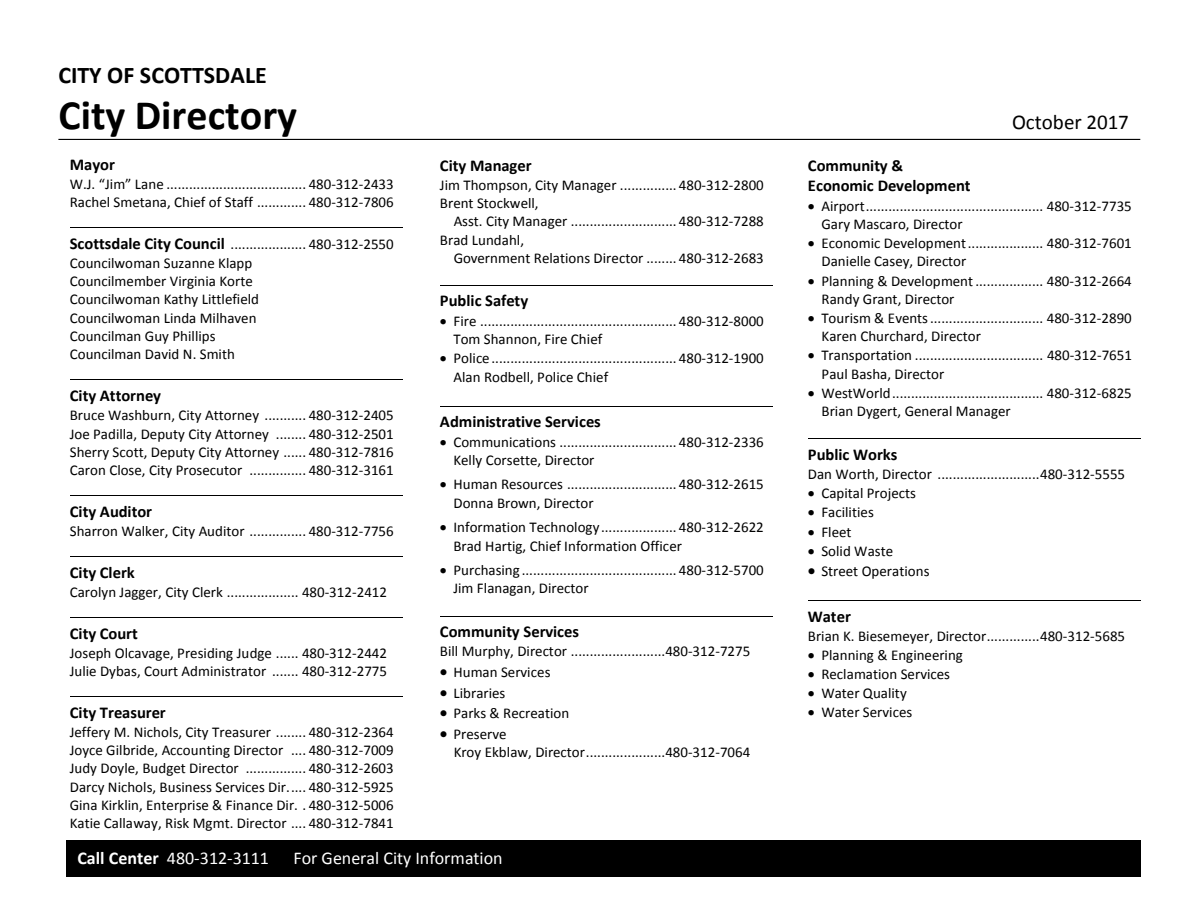
<style>
.page{position:relative;width:1188px;height:918px;background:#fff}
.page>*{position:absolute;margin:0;border:0;box-sizing:border-box;transform-origin:0 0}
.t1{font:700 42px "Calibri";color:#000}
.t2{font:700 24px "Calibri";color:#000}
.t3{font:21px "Calibri";letter-spacing:-.005em;color:#000}
.t4{font:18px "Calibri";color:#fff}
.t5{font:700 16.5px/20.1px "Calibri";color:#000}
.t6{font:15px/18.3px "Calibri";color:#000}
.s1{font-weight:700;font-size:16.5px}
.s2{font-weight:700}
</style>
<div class="page">
<hr style="left:58px;top:139px;width:1082px;height:1px;background:#000">
<hr style="left:70px;top:227px;width:332px;height:1px;background:#000">
<hr style="left:70px;top:380px;width:332px;height:1px;background:#000">
<hr style="left:70px;top:495px;width:332px;height:1px;background:#000">
<hr style="left:70px;top:556px;width:332px;height:1px;background:#000">
<hr style="left:70px;top:617px;width:332px;height:1px;background:#000">
<hr style="left:70px;top:696px;width:332px;height:1px;background:#000">
<hr style="left:440px;top:285px;width:332px;height:1px;background:#000">
<hr style="left:440px;top:406px;width:332px;height:1px;background:#000">
<hr style="left:440px;top:616px;width:332px;height:1px;background:#000">
<hr style="left:808px;top:439px;width:332px;height:1px;background:#000">
<hr style="left:808px;top:600px;width:332px;height:1px;background:#000">
<div style="left:66px;top:841px;width:1074px;height:36px;background:#000"></div>
<h2 class="t2" style="left:58px;top:65px;width:210px">CITY OF SCOTTSDALE</h2>
<h1 class="t1" style="left:58px;top:98px;width:240px">City Directory</h1>
<p class="t5" style="left:70px;top:156px;width:47px">Mayor</p>
<p class="t6" style="left:70px;top:176px;width:325px">W.J. “Jim” Lane ..................................... 480-312-2433<br>Rachel Smetana, Chief of Staff ............. 480-312-7806</p>
<p class="t6" style="left:70px;top:236px;width:325px"><span class="s1">Scottsdale City Council</span> .................... 480-312-2550<br>Councilwoman Suzanne Klapp<br>Councilmember Virginia Korte<br>Councilwoman Kathy Littlefield<br>Councilwoman Linda Milhaven<br>Councilman Guy Phillips<br>Councilman David N. Smith</p>
<p class="t5" style="left:70px;top:387px;width:93px">City Attorney</p>
<p class="t6" style="left:70px;top:407px;width:325px;text-align:justify">Bruce Washburn, City Attorney ........... 480-312-2405<br>Joe Padilla, Deputy City Attorney ........ 480-312-2501<br>Sherry Scott, Deputy City Attorney ...... 480-312-7816<br>Caron Close, City Prosecutor ............... 480-312-3161</p>
<p class="t5" style="left:70px;top:503px;width:84px">City Auditor</p>
<p class="t6" style="left:70px;top:523px;width:325px">Sharron Walker, City Auditor ............... 480-312-7756</p>
<p class="t5" style="left:70px;top:564px;width:67px">City Clerk</p>
<p class="t6" style="left:70px;top:584px;width:319px">Carolyn Jagger, City Clerk ................... 480-312-2412</p>
<p class="t5" style="left:70px;top:625px;width:70px">City Court</p>
<p class="t6" style="left:70px;top:645px;width:319px">Joseph Olcavage, Presiding Judge ...... 480-312-2442<br>Julie Dybas, Court Administrator ....... 480-312-2775</p>
<p class="t5" style="left:70px;top:704px;width:97px">City Treasurer</p>
<p class="t6" style="left:70px;top:724px;width:325px;text-align:justify">Jeffery M. Nichols, City Treasurer ........ 480-312-2364<br>Joyce Gilbride, Accounting Director .... 480-312-7009<br>Judy Doyle, Budget Director ................ 480-312-2603<br>Darcy Nichols, Business Services Dir..... 480-312-5925<br>Gina Kirklin, Enterprise &amp; Finance Dir. . 480-312-5006<br>Katie Callaway, Risk Mgmt. Director .... 480-312-7841</p>
<p class="t5" style="left:440px;top:157px;width:93px">City Manager</p>
<p class="t6" style="left:440px;top:177px;width:325px">Jim Thompson, City Manager ............... 480-312-2800<br>Brent Stockwell,</p>
<p class="t6" style="left:440px;top:214px;width:325px;text-indent:14px">Asst. City Manager ............................ 480-312-7288<br>Brad Lundahl,</p>
<p class="t6" style="left:454px;top:250px;width:312px">Government Relations Director ........ 480-312-2683</p>
<p class="t5" style="left:440px;top:292px;width:90px">Public Safety</p>
<p class="t6" style="left:453px;top:313px;width:312px;text-indent:-14px">• Fire .................................................... 480-312-8000<br>Tom Shannon, Fire Chief</p>
<p class="t6" style="left:453px;top:351px;width:312px;text-indent:-14px">• Police................................................. 480-312-1900<br>Alan Rodbell, Police Chief</p>
<p class="t5" style="left:440px;top:413px;width:162px">Administrative Services</p>
<p class="t6" style="left:453px;top:434px;width:312px;text-indent:-14px">• Communications ............................... 480-312-2336<br>Kelly Corsette, Director</p>
<p class="t6" style="left:453px;top:477px;width:312px;text-indent:-14px">• Human Resources ............................. 480-312-2615<br>Donna Brown, Director</p>
<p class="t6" style="left:453px;top:519px;width:312px;text-indent:-14px">• Information Technology.................... 480-312-2622<br>Brad Hartig, Chief Information Officer</p>
<p class="t6" style="left:453px;top:562px;width:312px;text-indent:-14px">• Purchasing ......................................... 480-312-5700<br>Jim Flanagan, Director</p>
<p class="t5" style="left:440px;top:623px;width:141px">Community Services</p>
<p class="t6" style="left:440px;top:643px;width:312px">Bill Murphy, Director .........................480-312-7275</p>
<p class="t6" style="left:440px;top:664px;width:112px">• Human Services</p>
<p class="t6" style="left:440px;top:685px;width:67px">• Libraries</p>
<p class="t6" style="left:440px;top:705px;width:131px">• Parks &amp; Recreation</p>
<p class="t6" style="left:454px;top:726px;width:298px;text-indent:-14px">• Preserve<br>Kroy Ekblaw, Director.....................480-312-7064</p>
<p class="t4" style="left:77px;top:850px;width:193px"><span class="s2">Call Center</span> 480-312-3111</p>
<p class="t4" style="left:293px;top:850px;width:211px">For General City Information</p>
<h3 class="t3" style="left:1012px;top:114px;width:118px">October 2017</h3>
<p class="t5" style="left:808px;top:157px;width:164px">Community &amp;<br>Economic Development</p>
<p class="t6" style="left:822px;top:198px;width:312px;text-indent:-14px">• Airport............................................... 480-312-7735<br>Gary Mascaro, Director</p>
<p class="t6" style="left:822px;top:235px;width:312px;text-indent:-14px">• Economic Development.................... 480-312-7601<br>Danielle Casey, Director</p>
<p class="t6" style="left:822px;top:273px;width:312px;text-indent:-14px">• Planning &amp; Development.................. 480-312-2664<br>Randy Grant, Director</p>
<p class="t6" style="left:822px;top:310px;width:312px;text-indent:-14px">• Tourism &amp; Events.............................. 480-312-2890<br>Karen Churchard, Director</p>
<p class="t6" style="left:822px;top:348px;width:312px;text-indent:-14px">• Transportation .................................. 480-312-7651<br>Paul Basha, Director</p>
<p class="t6" style="left:822px;top:385px;width:312px;text-indent:-14px">• WestWorld........................................ 480-312-6825<br>Brian Dygert, General Manager</p>
<p class="t5" style="left:808px;top:446px;width:91px">Public Works</p>
<p class="t6" style="left:808px;top:466px;width:319px">Dan Worth, Director ...........................480-312-5555</p>
<p class="t6" style="left:808px;top:485px;width:109px">• Capital Projects</p>
<p class="t6" style="left:808px;top:505px;width:67px">• Facilities</p>
<p class="t6" style="left:808px;top:524px;width:45px">• Fleet</p>
<p class="t6" style="left:808px;top:543px;width:87px">• Solid Waste</p>
<p class="t6" style="left:808px;top:563px;width:123px">• Street Operations</p>
<p class="t5" style="left:808px;top:608px;width:44px">Water</p>
<p class="t6" style="left:808px;top:628px;width:319px">Brian K. Biesemeyer, Director..............480-312-5685</p>
<p class="t6" style="left:808px;top:647px;width:157px">• Planning &amp; Engineering</p>
<p class="t6" style="left:808px;top:666px;width:144px">• Reclamation Services</p>
<p class="t6" style="left:808px;top:685px;width:100px">• Water Quality</p>
<p class="t6" style="left:808px;top:705px;width:106px">• Water Services</p>
</div>
